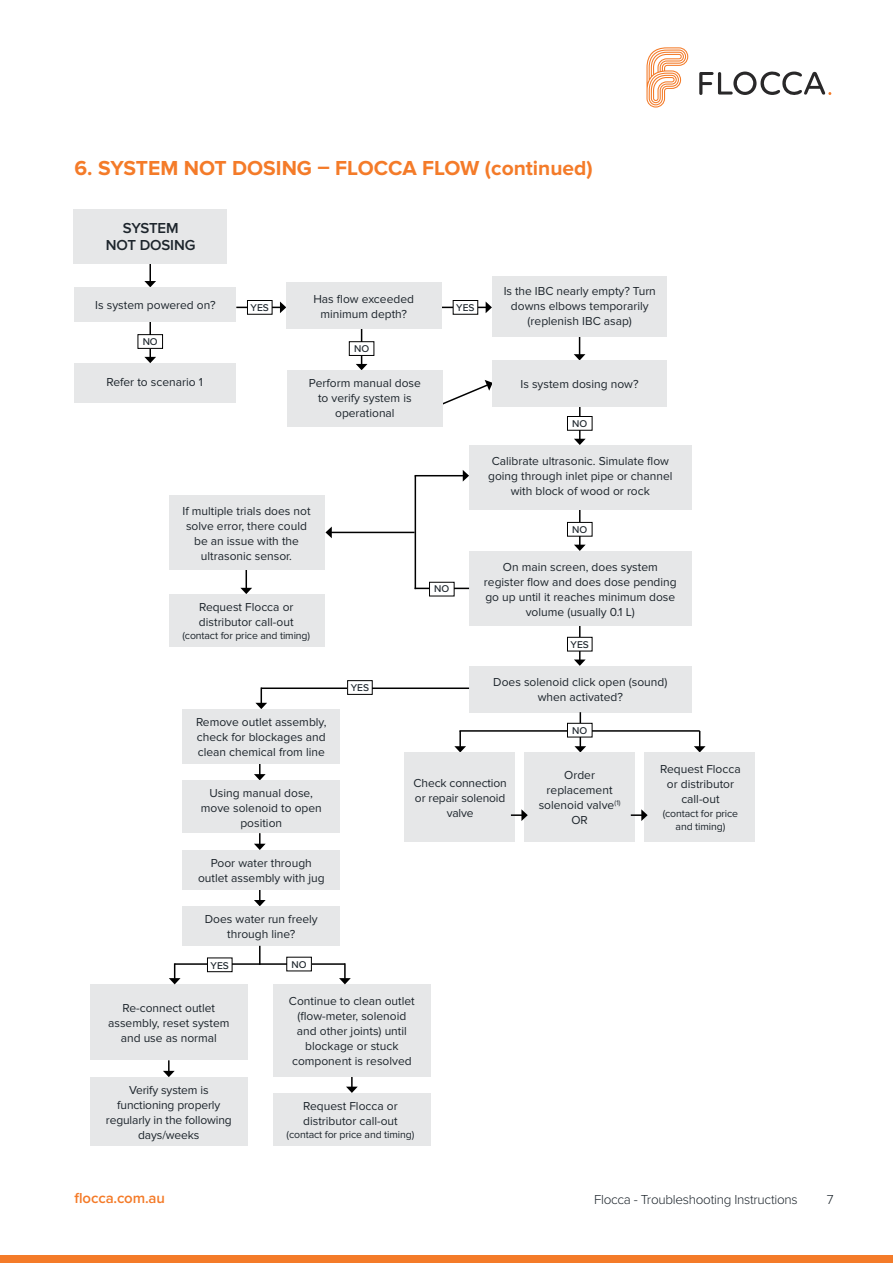
<style>
.page{position:relative;width:893px;height:1263px;background:#fff}
.page>*{position:absolute;margin:0;border:0;box-sizing:border-box;transform-origin:0 0}
.t1{font:700 21px "Proxima Nova";color:#f47b29}
.t2{font:600 15px/16.5px "Proxima Nova";letter-spacing:-.01em;color:#1d252c;text-align:center}
.t3{font:600 15px "Proxima Nova";letter-spacing:-.01em;color:#f47b29}
.t4{font:300 13.5px "Proxima Nova";letter-spacing:-.02em;color:#1d252c}
.t5{font:12px/15px "Proxima Nova";color:#1d252c;text-align:center}
.t6{font:10.5px/13.5px "Proxima Nova";letter-spacing:-.01em;color:#1d252c;text-align:center}
.t7{font:500 10.2px "Proxima Nova";color:#1d252c}
</style>
<div class="page">
<svg style="left:699px;top:71px;width:132px;height:24px"></svg>
<svg style="left:646px;top:47px;width:42px;height:61px"></svg>
<svg style="left:443px;top:380px;width:49px;height:25px"></svg>
<div style="left:74px;top:363px;width:161px;height:39px;background:#e6e7e8"></div>
<hr style="left:149px;top:321px;width:2px;height:37px;background:#000">
<svg style="left:144px;top:357px;width:12px;height:6px"></svg>
<hr style="left:579px;top:403px;width:1px;height:36px;background:#000">
<svg style="left:574px;top:439px;width:12px;height:6px"></svg>
<hr style="left:579px;top:509px;width:1px;height:36px;background:#000">
<svg style="left:574px;top:545px;width:12px;height:6px"></svg>
<hr style="left:579px;top:624px;width:1px;height:36px;background:#000">
<svg style="left:574px;top:659px;width:12px;height:7px"></svg>
<div style="left:138px;top:335px;width:25px;height:13px;background:#fff"></div>
<div style="left:138px;top:334px;width:25px;height:15px;border:1px solid #000"></div>
<div style="left:567px;top:416px;width:25px;height:14px;background:#fff"></div>
<div style="left:567px;top:416px;width:25px;height:14px;border:1px solid #000"></div>
<div style="left:567px;top:522px;width:25px;height:14px;background:#fff"></div>
<div style="left:567px;top:522px;width:25px;height:14px;border:1px solid #000"></div>
<div style="left:567px;top:637px;width:25px;height:14px;background:#fff"></div>
<div style="left:567px;top:637px;width:25px;height:14px;border:1px solid #000"></div>
<hr style="left:149px;top:254px;width:2px;height:28px;background:#000">
<svg style="left:144px;top:281px;width:12px;height:6px"></svg>
<svg style="left:574px;top:336px;width:11px;height:24px"></svg>
<svg style="left:240px;top:570px;width:12px;height:24px"></svg>
<hr style="left:331px;top:532px;width:84px;height:1px;background:#000">
<svg style="left:325px;top:527px;width:7px;height:11px"></svg>
<div style="left:493px;top:276px;width:174px;height:60px;background:#e6e7e8"></div>
<div style="left:492px;top:360px;width:175px;height:47px;background:#e6e7e8"></div>
<div style="left:469px;top:445px;width:223px;height:64px;background:#e6e7e8"></div>
<div style="left:469px;top:551px;width:223px;height:74px;background:#e6e7e8"></div>
<div style="left:75px;top:287px;width:161px;height:34px;background:#e6e7e8"></div>
<hr style="left:236px;top:307px;width:45px;height:1px;background:#000">
<svg style="left:280px;top:301px;width:6px;height:12px"></svg>
<hr style="left:415px;top:475px;width:48px;height:1px;background:#000">
<svg style="left:463px;top:470px;width:6px;height:12px"></svg>
<div style="left:247px;top:300px;width:25px;height:14px;background:#fff"></div>
<div style="left:247px;top:300px;width:25px;height:14px;border:1px solid #000"></div>
<div style="left:74px;top:210px;width:153px;height:54px;background:#e6e7e8"></div>
<div style="left:469px;top:666px;width:223px;height:46px;background:#e6e7e8"></div>
<hr style="left:580px;top:712px;width:1px;height:35px;background:#000">
<svg style="left:574px;top:746px;width:12px;height:6px"></svg>
<svg style="left:454px;top:732px;width:12px;height:20px"></svg>
<svg style="left:694px;top:731px;width:12px;height:21px"></svg>
<hr style="left:459px;top:730px;width:241px;height:2px;background:#000">
<hr style="left:261px;top:687px;width:208px;height:2px;background:#000">
<hr style="left:415px;top:588px;width:54px;height:1px;background:#000">
<hr style="left:415px;top:476px;width:1px;height:113px;background:#000">
<div style="left:644px;top:752px;width:111px;height:89px;background:#e6e7e8"></div>
<div style="left:524px;top:752px;width:111px;height:89px;background:#e6e7e8"></div>
<div style="left:404px;top:752px;width:111px;height:89px;background:#e6e7e8"></div>
<svg style="left:631px;top:809px;width:17px;height:12px"></svg>
<svg style="left:511px;top:809px;width:17px;height:12px"></svg>
<svg style="left:255px;top:687px;width:12px;height:22px"></svg>
<div style="left:348px;top:681px;width:24px;height:13px;background:#fff"></div>
<div style="left:347px;top:680px;width:25px;height:14px;border:1px solid #000"></div>
<div style="left:567px;top:723px;width:25px;height:14px;background:#fff"></div>
<div style="left:567px;top:723px;width:25px;height:14px;border:1px solid #000"></div>
<div style="left:429px;top:582px;width:25px;height:14px;background:#fff"></div>
<svg style="left:254px;top:763px;width:12px;height:17px"></svg>
<svg style="left:254px;top:833px;width:12px;height:17px"></svg>
<svg style="left:254px;top:889px;width:12px;height:17px"></svg>
<div style="left:182px;top:709px;width:158px;height:54px;background:#e6e7e8"></div>
<div style="left:182px;top:780px;width:158px;height:53px;background:#e6e7e8"></div>
<div style="left:182px;top:850px;width:158px;height:39px;background:#e6e7e8"></div>
<div style="left:182px;top:906px;width:158px;height:40px;background:#e6e7e8"></div>
<svg style="left:163px;top:1060px;width:12px;height:17px"></svg>
<svg style="left:346px;top:1077px;width:12px;height:16px"></svg>
<div style="left:90px;top:984px;width:158px;height:76px;background:#e6e7e8"></div>
<div style="left:273px;top:984px;width:158px;height:93px;background:#e6e7e8"></div>
<div style="left:90px;top:1077px;width:158px;height:69px;background:#e6e7e8"></div>
<svg style="left:169px;top:963px;width:12px;height:21px"></svg>
<svg style="left:339px;top:963px;width:12px;height:21px"></svg>
<hr style="left:175px;top:963px;width:170px;height:2px;background:#000">
<div style="left:273px;top:1093px;width:158px;height:53px;background:#e6e7e8"></div>
<div style="left:169px;top:594px;width:156px;height:53px;background:#e6e7e8"></div>
<div style="left:207px;top:958px;width:25px;height:14px;background:#fff"></div>
<div style="left:207px;top:958px;width:25px;height:14px;border:1px solid #000"></div>
<svg style="left:259px;top:946px;width:2px;height:19px"></svg>
<div style="left:287px;top:957px;width:24px;height:14px;background:#fff"></div>
<hr style="left:361px;top:328px;width:1px;height:37px;background:#000">
<svg style="left:356px;top:364px;width:11px;height:6px"></svg>
<div style="left:349px;top:342px;width:25px;height:13px;background:#fff"></div>
<div style="left:349px;top:342px;width:25px;height:14px;border:1px solid #000"></div>
<div style="left:287px;top:370px;width:156px;height:57px;background:#e6e7e8"></div>
<div style="left:169px;top:495px;width:156px;height:75px;background:#e6e7e8"></div>
<div style="left:286px;top:283px;width:156px;height:46px;background:#e6e7e8"></div>
<hr style="left:442px;top:307px;width:44px;height:1px;background:#000">
<svg style="left:486px;top:302px;width:6px;height:11px"></svg>
<div style="left:453px;top:300px;width:25px;height:14px;background:#fff"></div>
<div style="left:453px;top:300px;width:25px;height:14px;border:1px solid #000"></div>
<div style="left:0;top:1255px;width:893px;height:8px;background:#f47b29"></div>
<h1 class="t1" style="left:75px;top:156px;width:520px">6. SYSTEM NOT DOSING – FLOCCA FLOW (continued)</h1>
<p class="t2" style="left:106px;top:220px;width:91px">SYSTEM<br>NOT DOSING</p>
<p class="t5" style="left:95px;top:298px;width:122px">Is system powered on?</p>
<p class="t7" style="left:251px;top:300px;width:20px">YES</p>
<p class="t7" style="left:143px;top:334px;width:17px">NO</p>
<p class="t5" style="left:106px;top:375px;width:98px">Refer to scenario 1</p>
<p class="t5" style="left:313px;top:292px;width:102px">Has flow exceeded minimum depth?</p>
<p class="t7" style="left:456px;top:300px;width:20px">YES</p>
<p class="t7" style="left:354px;top:341px;width:17px">NO</p>
<p class="t5" style="left:309px;top:376px;width:114px">Perform manual dose to verify system is operational</p>
<p class="t5" style="left:504px;top:284px;width:154px">Is the IBC nearly empty? Turn downs elbows temporarily (replenish IBC asap)</p>
<p class="t5" style="left:520px;top:377px;width:120px">Is system dosing now?</p>
<p class="t7" style="left:572px;top:416px;width:17px">NO</p>
<p class="t5" style="left:182px;top:504px;width:130px">If multiple trials does not solve error, there could be an issue with the ultrasonic sensor.</p>
<p class="t5" style="left:199px;top:600px;width:96px;text-align:left">Request Flocca or distributor call-out</p>
<p class="t6" style="left:182px;top:629px;width:129px">(contact for price and timing)</p>
<p class="t7" style="left:351px;top:680px;width:20px">YES</p>
<p class="t7" style="left:434px;top:581px;width:17px">NO</p>
<p class="t5" style="left:488px;top:454px;width:186px">Calibrate ultrasonic. Simulate flow going through inlet pipe or channel with block of wood or rock</p>
<p class="t7" style="left:572px;top:522px;width:17px">NO</p>
<p class="t5" style="left:484px;top:560px;width:194px">On main screen, does system register flow and does dose pending go up until it reaches minimum dose volume (usually 0.1 L)</p>
<p class="t7" style="left:571px;top:637px;width:20px">YES</p>
<p class="t5" style="left:493px;top:675px;width:176px">Does solenoid click open (sound) when activated?</p>
<p class="t5" style="left:196px;top:715px;width:132px;text-align:justify">Remove outlet assembly, check for blockages and clean chemical from line</p>
<p class="t5" style="left:201px;top:785px;width:122px">Using manual dose, move solenoid to open position</p>
<p class="t5" style="left:198px;top:856px;width:128px">Poor water through outlet assembly with jug</p>
<p class="t5" style="left:205px;top:912px;width:114px">Does water run freely through line?</p>
<p class="t7" style="left:211px;top:957px;width:20px">YES</p>
<p class="t7" style="left:292px;top:957px;width:17px">NO</p>
<p class="t7" style="left:572px;top:723px;width:17px">NO</p>
<p class="t5" style="left:414px;top:775px;width:95px">Check connection or repair solenoid valve</p>
<p class="t5" style="left:539px;top:768px;width:83px">Order replacement solenoid valve<sup>(1)<br></sup>OR</p>
<p class="t5" style="left:660px;top:762px;width:82px">Request Flocca or distributor call-out</p>
<p class="t6" style="left:663px;top:807px;width:77px">(contact for price and timing)</p>
<p class="t5" style="left:108px;top:1001px;width:123px">Re-connect outlet assembly, reset system and use as normal</p>
<p class="t5" style="left:289px;top:993px;width:127px">Continue to clean outlet (flow-meter, solenoid and other joints) until blockage or stuck component is resolved</p>
<p class="t5" style="left:106px;top:1082px;width:127px">Verify system is functioning properly regularly in the following days/weeks</p>
<p class="t5" style="left:303px;top:1098px;width:96px;text-align:left">Request Flocca or distributor call-out</p>
<p class="t6" style="left:287px;top:1128px;width:129px">(contact for price and timing)</p>
<p class="t3" style="left:75px;top:1190px;width:92px">flocca.com.au</p>
<p class="t4" style="left:827px;top:1192px;width:8px">7</p>
<p class="t4" style="left:594px;top:1192px;width:205px">Flocca - Troubleshooting Instructions</p>
</div>
